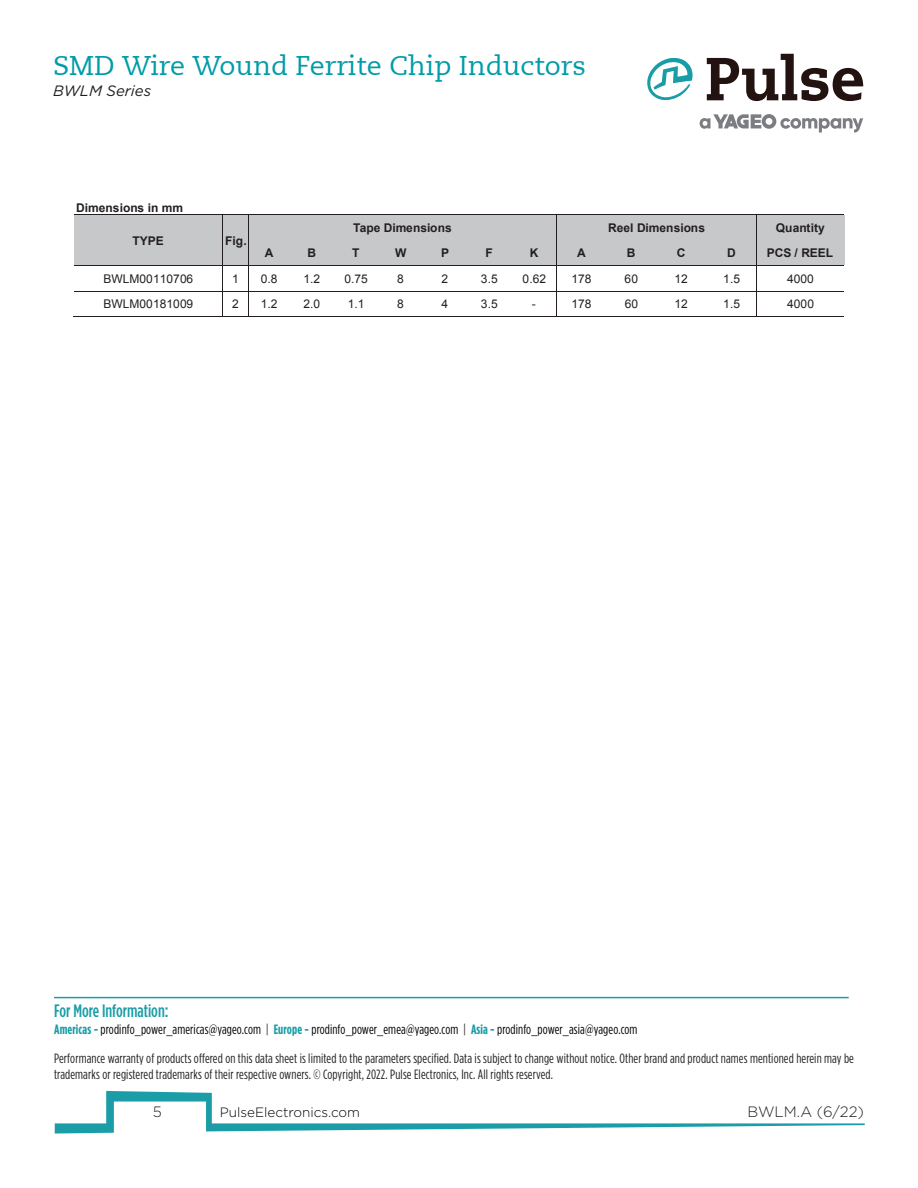
<style>
.page{position:relative;width:918px;height:1188px;background:#fff}
.page>*{position:absolute;margin:0;border:0;box-sizing:border-box;transform-origin:0 0}
.t1{font:27px "Caecilia LT";color:#009ca6}
.t2{font:500 18px "Gotham Condensed";color:#1a9da7}
.t3{font:300 15px "Gotham";color:#231f20}
.t4{font:italic 15px "Gotham";color:#231f20}
.t5{font:13.5px/16.2px "Gotham Condensed";letter-spacing:.01em;color:#231f20}
.t6{font:13.5px "Gotham Condensed";letter-spacing:.01em;color:#000}
.t7{font:300 13.5px "Gotham";color:#000}
.t8{font:12px "Arial";letter-spacing:.005em;color:#231f20}
.t9{font:700 12px "Arial";color:#231f20}
.s1{font-weight:700;color:#1a9da7}
.s2{color:#231f20}
</style>
<div class="page">
<svg style="left:700px;top:114px;width:163px;height:19px"></svg>
<svg style="left:707px;top:54px;width:156px;height:47px"></svg>
<svg style="left:647px;top:58px;width:46px;height:43px"></svg>
<svg style="left:55px;top:1091px;width:810px;height:43px"></svg>
<hr style="left:54px;top:997px;width:795px;height:1px;background:#1a9da7">
<div style="left:74px;top:215px;width:148px;height:50px;background:#c7c8ca"></div>
<div style="left:251px;top:215px;width:304px;height:25px;background:#c7c8ca"></div>
<div style="left:559px;top:215px;width:196px;height:25px;background:#c7c8ca"></div>
<div style="left:757px;top:215px;width:87px;height:25px;background:#c7c8ca"></div>
<hr style="left:74px;top:215px;width:148px;height:1px;background:#231f20">
<hr style="left:249px;top:215px;width:307px;height:1px;background:#231f20">
<hr style="left:557px;top:215px;width:199px;height:1px;background:#231f20">
<hr style="left:757px;top:215px;width:87px;height:1px;background:#231f20">
<div style="left:249px;top:240px;width:41px;height:25px;background:#c7c8ca"></div>
<div style="left:290px;top:240px;width:44px;height:25px;background:#c7c8ca"></div>
<div style="left:334px;top:240px;width:45px;height:25px;background:#c7c8ca"></div>
<div style="left:379px;top:240px;width:44px;height:25px;background:#c7c8ca"></div>
<div style="left:423px;top:240px;width:44px;height:25px;background:#c7c8ca"></div>
<div style="left:467px;top:240px;width:45px;height:25px;background:#c7c8ca"></div>
<div style="left:512px;top:240px;width:44px;height:25px;background:#c7c8ca"></div>
<div style="left:557px;top:240px;width:49px;height:25px;background:#c7c8ca"></div>
<div style="left:606px;top:240px;width:50px;height:25px;background:#c7c8ca"></div>
<div style="left:656px;top:240px;width:50px;height:25px;background:#c7c8ca"></div>
<div style="left:706px;top:240px;width:50px;height:25px;background:#c7c8ca"></div>
<div style="left:757px;top:240px;width:87px;height:25px;background:#c7c8ca"></div>
<hr style="left:74px;top:265px;width:148px;height:1px;background:#231f20">
<hr style="left:249px;top:265px;width:41px;height:1px;background:#231f20">
<hr style="left:290px;top:265px;width:44px;height:1px;background:#231f20">
<hr style="left:335px;top:265px;width:44px;height:1px;background:#231f20">
<hr style="left:379px;top:265px;width:44px;height:1px;background:#231f20">
<hr style="left:424px;top:265px;width:43px;height:1px;background:#231f20">
<hr style="left:468px;top:265px;width:44px;height:1px;background:#231f20">
<hr style="left:513px;top:265px;width:43px;height:1px;background:#231f20">
<hr style="left:557px;top:265px;width:49px;height:1px;background:#231f20">
<hr style="left:607px;top:265px;width:49px;height:1px;background:#231f20">
<hr style="left:657px;top:265px;width:49px;height:1px;background:#231f20">
<hr style="left:707px;top:265px;width:49px;height:1px;background:#231f20">
<hr style="left:757px;top:265px;width:87px;height:1px;background:#231f20">
<hr style="left:74px;top:291px;width:148px;height:1px;background:#231f20">
<hr style="left:249px;top:291px;width:41px;height:1px;background:#231f20">
<hr style="left:290px;top:291px;width:44px;height:1px;background:#231f20">
<hr style="left:335px;top:291px;width:44px;height:1px;background:#231f20">
<hr style="left:379px;top:291px;width:44px;height:1px;background:#231f20">
<hr style="left:424px;top:291px;width:43px;height:1px;background:#231f20">
<hr style="left:468px;top:291px;width:44px;height:1px;background:#231f20">
<hr style="left:513px;top:291px;width:43px;height:1px;background:#231f20">
<hr style="left:557px;top:291px;width:49px;height:1px;background:#231f20">
<hr style="left:607px;top:291px;width:49px;height:1px;background:#231f20">
<hr style="left:657px;top:291px;width:49px;height:1px;background:#231f20">
<hr style="left:707px;top:291px;width:49px;height:1px;background:#231f20">
<hr style="left:757px;top:291px;width:87px;height:1px;background:#231f20">
<hr style="left:73px;top:316px;width:149px;height:1px;background:#231f20">
<svg style="left:222px;top:215px;width:27px;height:102px"></svg>
<hr style="left:249px;top:316px;width:41px;height:1px;background:#231f20">
<hr style="left:289px;top:316px;width:45px;height:1px;background:#231f20">
<hr style="left:334px;top:316px;width:45px;height:1px;background:#231f20">
<hr style="left:378px;top:316px;width:45px;height:1px;background:#231f20">
<hr style="left:422px;top:316px;width:45px;height:1px;background:#231f20">
<hr style="left:467px;top:316px;width:45px;height:1px;background:#231f20">
<hr style="left:511px;top:316px;width:45px;height:1px;background:#231f20">
<svg style="left:556px;top:215px;width:1px;height:102px"></svg>
<hr style="left:557px;top:316px;width:49px;height:1px;background:#231f20">
<hr style="left:606px;top:316px;width:50px;height:1px;background:#231f20">
<hr style="left:656px;top:316px;width:50px;height:1px;background:#231f20">
<hr style="left:706px;top:316px;width:50px;height:1px;background:#231f20">
<svg style="left:756px;top:215px;width:1px;height:102px"></svg>
<hr style="left:757px;top:316px;width:87px;height:1px;background:#231f20">
<h1 class="t1" style="left:53px;top:50px;width:534px">SMD Wire Wound Ferrite Chip Inductors</h1>
<p class="t4" style="left:53px;top:81px;width:99px">BWLM Series</p>
<p class="t9" style="left:76px;top:200px;width:108px">Dimensions in mm</p>
<p class="t9" style="left:132px;top:232px;width:33px">TYPE</p>
<p class="t9" style="left:225px;top:232px;width:23px">Fig.</p>
<p class="t9" style="left:353px;top:220px;width:100px">Tape Dimensions</p>
<p class="t9" style="left:608px;top:220px;width:98px">Reel Dimensions</p>
<p class="t9" style="left:776px;top:220px;width:50px">Quantity</p>
<p class="t9" style="left:265px;top:245px;width:10px">A</p>
<p class="t9" style="left:308px;top:245px;width:10px">B</p>
<p class="t9" style="left:352px;top:245px;width:9px">T</p>
<p class="t9" style="left:395px;top:245px;width:13px">W</p>
<p class="t9" style="left:441px;top:245px;width:10px">P</p>
<p class="t9" style="left:485px;top:245px;width:9px">F</p>
<p class="t9" style="left:530px;top:245px;width:10px">K</p>
<p class="t9" style="left:577px;top:245px;width:10px">A</p>
<p class="t9" style="left:627px;top:245px;width:10px">B</p>
<p class="t9" style="left:677px;top:245px;width:10px">C</p>
<p class="t9" style="left:727px;top:245px;width:10px">D</p>
<p class="t9" style="left:767px;top:245px;width:68px">PCS / REEL</p>
<p class="t8" style="left:104px;top:271px;width:91px">BWLM00110706</p>
<p class="t8" style="left:232px;top:271px;width:8px">1</p>
<p class="t8" style="left:261px;top:271px;width:18px">0.8</p>
<p class="t8" style="left:304px;top:271px;width:18px">1.2</p>
<p class="t8" style="left:344px;top:271px;width:25px">0.75</p>
<p class="t8" style="left:397px;top:271px;width:8px">8</p>
<p class="t8" style="left:442px;top:271px;width:8px">2</p>
<p class="t8" style="left:481px;top:271px;width:18px">3.5</p>
<p class="t8" style="left:523px;top:271px;width:25px">0.62</p>
<p class="t8" style="left:571px;top:271px;width:22px">178</p>
<p class="t8" style="left:625px;top:271px;width:15px">60</p>
<p class="t8" style="left:675px;top:271px;width:15px">12</p>
<p class="t8" style="left:723px;top:271px;width:18px">1.5</p>
<p class="t8" style="left:787px;top:271px;width:28px">4000</p>
<p class="t8" style="left:104px;top:296px;width:91px">BWLM00181009</p>
<p class="t8" style="left:232px;top:296px;width:8px">2</p>
<p class="t8" style="left:261px;top:296px;width:18px">1.2</p>
<p class="t8" style="left:304px;top:296px;width:18px">2.0</p>
<p class="t8" style="left:348px;top:296px;width:18px">1.1</p>
<p class="t8" style="left:397px;top:296px;width:8px">8</p>
<p class="t8" style="left:442px;top:296px;width:8px">4</p>
<p class="t8" style="left:481px;top:296px;width:18px">3.5</p>
<p class="t8" style="left:532px;top:296px;width:5px">-</p>
<p class="t8" style="left:571px;top:296px;width:22px">178</p>
<p class="t8" style="left:625px;top:296px;width:15px">60</p>
<p class="t8" style="left:675px;top:296px;width:15px">12</p>
<p class="t8" style="left:723px;top:296px;width:18px">1.5</p>
<p class="t8" style="left:787px;top:296px;width:28px">4000</p>
<p class="t2" style="left:54px;top:1000px;width:116px">For More Information:</p>
<p class="t6" style="left:54px;top:1022px;width:585px"><span class="s1">Americas -</span> prodinfo_power_americas@yageo.com <span class="s2">|</span> <span class="s1">Europe -</span> prodinfo_power_emea@yageo.com <span class="s2">|</span> <span class="s1">Asia -</span> prodinfo_power_asia@yageo.com</p>
<p class="t5" style="left:54px;top:1050px;width:802px">Performance warranty of products offered on this data sheet is limited to the parameters specified. Data is subject to change without notice. Other brand and product names mentioned herein may be trademarks or registered trademarks of their respective owners. © Copyright, 2022. Pulse Electronics, Inc. All rights reserved.</p>
<p class="t3" style="left:153px;top:1103px;width:11px">5</p>
<p class="t7" style="left:220px;top:1104px;width:142px">PulseElectronics.com</p>
<p class="t3" style="left:747px;top:1103px;width:118px">BWLM.A (6/22)</p>
</div>
